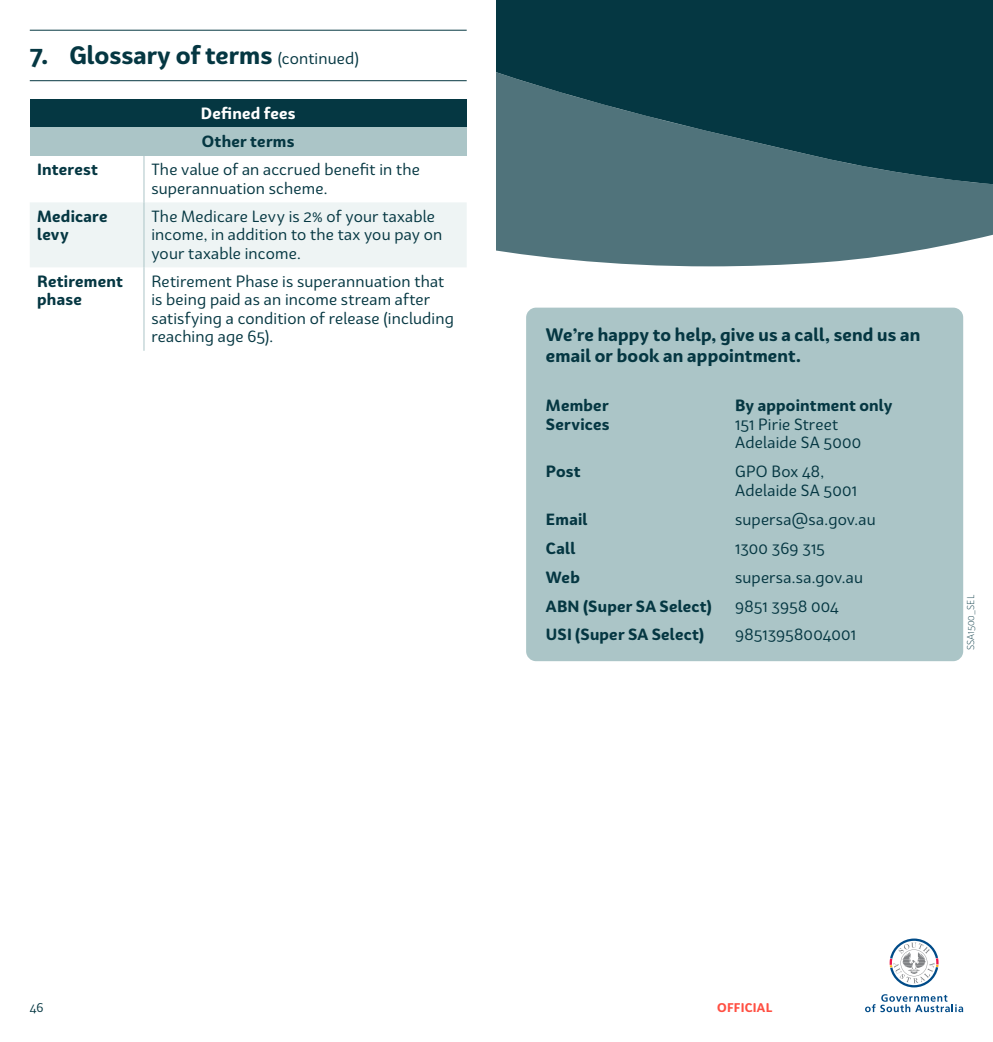
<style>
.page{position:relative;width:993px;height:1042px;background:#fff}
.page>*{position:absolute;margin:0;border:0;box-sizing:border-box;transform-origin:0 0}
.Heading{font:700 24.5px "Bw Surco";color:#053742}
.t1{font:700 17.5px/21px "Bw Surco";letter-spacing:.01em;color:#053742}
.Body{font:15.75px/18.4px "Bw Surco";letter-spacing:.01em;color:#053742}
.Body-2{font:700 15.75px/18.4px "Bw Surco";letter-spacing:.015em;color:#053742}
.t2{font:700 15.75px "Bw Surco";letter-spacing:.01em;color:#fff}
.t3{font:700 12.25px "Bw Surco";letter-spacing:.02em;color:#ff4f42}
.t4{font:12.25px "Bw Surco";color:#053742}
.Heading-2{font:300 9.62px "Bw Surco";color:#053742}
.s1{font-weight:400;font-size:15.75px}
</style>
<div class="page">
<hr style="left:30px;top:30px;width:436px;height:1px;background:#053742">
<hr style="left:30px;top:80px;width:436px;height:1px;background:#053742">
<svg style="left:496px;top:197px;width:496px;height:69px;background:#628189"></svg>
<svg style="left:496px;top:0;width:496px;height:197px;background:#1c4953"></svg>
<div style="left:526px;top:308px;width:436px;height:353px;background:#abc5c7;border-radius:10px"></div>
<svg style="left:889px;top:938px;width:49px;height:49px"></svg>
<svg style="left:865px;top:994px;width:97px;height:18px"></svg>
<div style="left:30px;top:99px;width:436px;height:28px;background:#053742"></div>
<div style="left:30px;top:127px;width:436px;height:29px;background:#abc5c7"></div>
<div style="left:30px;top:202px;width:436px;height:65px;background:#eef4f4"></div>
<hr style="left:143px;top:267px;width:1px;height:84px;background:#abc5c7">
<hr style="left:143px;top:156px;width:1px;height:46px;background:#abc5c7">
<hr style="left:143px;top:202px;width:1px;height:65px;background:#abc5c7">
<p class="Heading" style="left:30px;top:38px;width:330px">7. Glossary of terms <span class="s1">(continued)</span></p>
<p class="t2" style="left:201px;top:102px;width:96px">Defined fees</p>
<p class="Body-2" style="left:202px;top:131px;width:94px">Other terms</p>
<p class="Body-2" style="left:37px;top:160px;width:62px">Interest</p>
<p class="Body" style="left:151px;top:160px;width:270px">The value of an accrued benefit in the superannuation scheme.</p>
<p class="Body-2" style="left:37px;top:206px;width:72px">Medicare levy</p>
<p class="Body" style="left:151px;top:207px;width:292px">The Medicare Levy is 2% of your taxable income, in addition to the tax you pay on your taxable income.</p>
<p class="Body-2" style="left:37px;top:271px;width:87px">Retirement phase</p>
<p class="Body" style="left:151px;top:272px;width:304px">Retirement Phase is superannuation that is being paid as an income stream after satisfying a condition of release (including reaching age 65).</p>
<p class="t1" style="left:546px;top:323px;width:376px">We’re happy to help, give us a call, send us an email or book an appointment.</p>
<p class="Body-2" style="left:546px;top:395px;width:64px">Member</p>
<p class="Body-2" style="left:735px;top:395px;width:159px">By appointment only</p>
<p class="Body-2" style="left:546px;top:414px;width:65px">Services</p>
<p class="Body" style="left:735px;top:414px;width:128px;line-height:18.9px">151 Pirie Street<br>Adelaide SA 5000</p>
<p class="Body-2" style="left:546px;top:462px;width:36px">Post</p>
<p class="Body" style="left:735px;top:462px;width:123px;line-height:18.9px">GPO Box 48,<br>Adelaide SA 5001</p>
<p class="Body-2" style="left:546px;top:509px;width:43px">Email</p>
<p class="Body" style="left:735px;top:510px;width:142px">supersa@sa.gov.au</p>
<p class="Body-2" style="left:546px;top:538px;width:31px">Call</p>
<p class="Body" style="left:735px;top:538px;width:91px">1300 369 315</p>
<p class="Body-2" style="left:546px;top:567px;width:35px">Web</p>
<p class="Body" style="left:735px;top:567px;width:129px">supersa.sa.gov.au</p>
<p class="Body-2" style="left:546px;top:596px;width:167px">ABN (Super SA Select)</p>
<p class="Body" style="left:735px;top:596px;width:105px">9851 3958 004</p>
<p class="Body-2" style="left:546px;top:625px;width:159px">USI (Super SA Select)</p>
<p class="Body" style="left:735px;top:625px;width:122px">98513958004001</p>
<p class="Heading-2" style="left:964px;top:650px;width:57px;rotate:-90deg">SSA1500_SEL</p>
<p class="t4" style="left:30px;top:999px;width:15px">46</p>
<p class="t3" style="left:717px;top:999px;width:56px">OFFICIAL</p>
</div>
